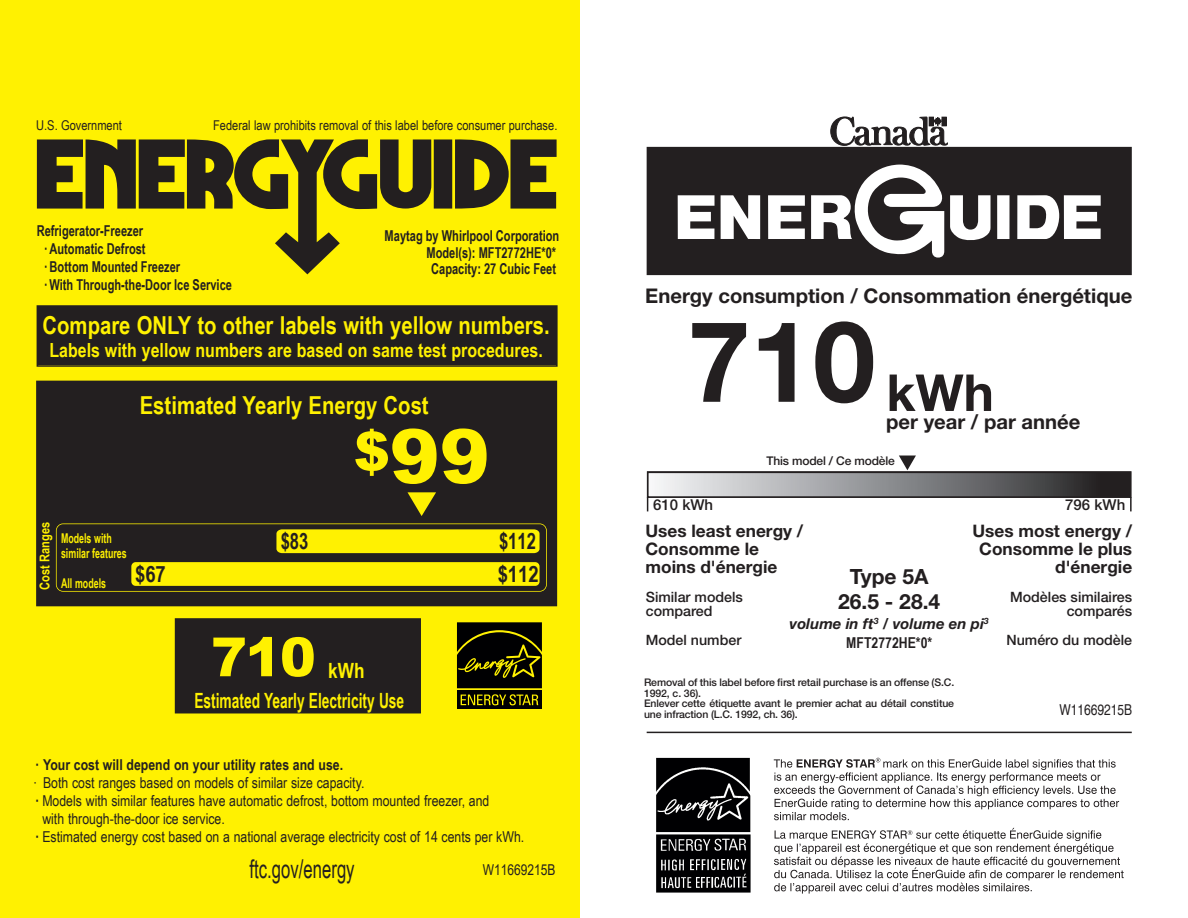
<style>
.page{position:relative;width:1188px;height:918px;background:#fff}
.page>*{position:absolute;margin:0;border:0;box-sizing:border-box;transform-origin:0 0}
.t1{font:700 112.5px "Helvetica Neue LT Std";color:#231f20}
.t2{font:900 75px "Arial";color:#fff101}
.t3{font:900 54px "Arial";color:#fff101}
.t4{font:700 51px "Helvetica Neue LT Std";color:#231f20}
.t5{font:25.5px "Arial Narrow";color:#231f20;scale:.8 1}
.t6{font:700 24.75px "Arial Narrow";color:#fff101}
.t7{font:700 22.5px "Arial Narrow";color:#231f20;scale:.9 1}
.t8{font:700 22.5px "Arial Narrow";color:#231f20}
.t9{font:700 21px "Arial Narrow";color:#fff101;scale:.8 1}
.t10{font:700 21px/25.2px "Helvetica Neue LT Std";color:#231f20;text-align:center}
.t11{font:700 21px "Arial Narrow";color:#fff101}
.t12{font:700 20.25px "Helvetica Neue LT Std";color:#231f20}
.t13{font:700 19.5px "Arial Narrow";color:#fff101}
.t14{font:700 17.25px/18px "Helvetica Neue LT Std";color:#231f20}
.t15{font:15px "Arial Narrow";color:#231f20}
.t16{font:700 15px/16.5px "Arial Narrow";color:#231f20;text-align:right;scale:.9 1}
.t17{font:700 15px "Arial Narrow";color:#231f20}
.t18{font:italic 700 15px "Helvetica Neue LT Std";color:#231f20}
.t19{font:500 15px "Helvetica Neue LT Std";color:#231f20}
.t20{font:15px "Arial";color:#231f20;scale:.8 1}
.t21{font:15px "Helvetica";color:#231f20;scale:.8 1}
.t22{font:500 14.25px/14.2px "Helvetica Neue LT Std";color:#231f20}
.t23{font:13.5px "Arial Narrow";color:#231f20}
.t24{font:700 13.5px/15px "Arial Narrow";color:#fff101;scale:.8 1}
.t25{font:700 13.5px "Arial Narrow";color:#fff101}
.t26{font:500 12px "Helvetica Neue LT Std";letter-spacing:-.015em;color:#231f20}
.t27{font:500 10.5px/10.5px "Helvetica Neue LT Std";letter-spacing:-.015em;color:#231f20}
.s1{font-weight:700}
</style>
<div class="page">
<div style="left:0;top:0;width:579px;height:918px;background:#fff101"></div>
<div style="left:176px;top:620px;width:243px;height:92px;background:#231f20"></div>
<div style="left:175px;top:618px;width:246px;height:95px;border:2px solid #231f20"></div>
<div style="left:38px;top:382px;width:518px;height:223px;background:#231f20"></div>
<div style="left:36px;top:381px;width:521px;height:225px;border:2px solid #231f20"></div>
<div style="left:38px;top:307px;width:518px;height:58px;background:#231f20"></div>
<div style="left:37px;top:305px;width:521px;height:62px;border:2px solid #231f20"></div>
<svg style="left:56px;top:523px;width:491px;height:69px"></svg>
<svg style="left:408px;top:492px;width:28px;height:24px"></svg>
<svg style="left:37px;top:139px;width:520px;height:135px"></svg>
<hr style="left:647px;top:732px;width:485px;height:1px;background:#231f20">
<svg style="left:831px;top:117px;width:117px;height:28px"></svg>
<div style="left:647px;top:148px;width:484px;height:126px;background:#231f20"></div>
<div style="left:647px;top:147px;width:485px;height:128px;border:2px solid #231f20"></div>
<div style="left:997px;top:195px;width:13px;height:44px;background:#fff"></div>
<svg style="left:721px;top:195px;width:39px;height:44px"></svg>
<svg style="left:678px;top:195px;width:37px;height:44px"></svg>
<svg style="left:768px;top:195px;width:37px;height:44px"></svg>
<svg style="left:1017px;top:195px;width:84px;height:44px"></svg>
<svg style="left:811px;top:165px;width:180px;height:93px"></svg>
<svg style="left:647px;top:456px;width:485px;height:55px"></svg>
<img style="left:656px;top:757px;width:95px;height:136px">
<svg style="left:774px;top:758px;width:345px;height:62px"></svg>
<svg style="left:774px;top:828px;width:350px;height:66px"></svg>
<div style="left:457px;top:690px;width:85px;height:19px;background:#000002"></div>
<svg style="left:457px;top:622px;width:85px;height:66px;background:#211f01"></svg>
<svg style="left:461px;top:694px;width:77px;height:11px"></svg>
<p class="t23" style="left:36px;top:118px;width:87px">U.S. Government</p>
<p class="t23" style="left:213px;top:118px;width:346px">Federal law prohibits removal of this label before consumer purchase.</p>
<p class="t16" style="left:37px;top:222px;width:120px">Refrigerator-Freezer</p>
<p class="t16" style="left:43px;top:239px;width:212px;line-height:18px;text-align:left">· Automatic Defrost<br>· Bottom Mounted Freezer<br>· With Through-the-Door Ice Service</p>
<p class="t16" style="left:385px;top:227px;width:196px">Maytag by Whirlpool Corporation<br>Model(s): MFT2772HE*0*<br>Capacity: 27 Cubic Feet</p>
<h3 class="t6" style="left:43px;top:307px;width:509px">Compare ONLY to other labels with yellow numbers.</h3>
<h3 class="t13" style="left:49px;top:335px;width:495px">Labels with yellow numbers are based on same test procedures.</h3>
<h3 class="t6" style="left:140px;top:386px;width:290px">Estimated Yearly Energy Cost</h3>
<h2 class="t2" style="left:354px;top:402px;width:137px"><sup>$</sup>99</h2>
<p class="t25" style="left:35px;top:590px;width:69px;rotate:-90deg">Cost Ranges</p>
<p class="t24" style="left:61px;top:530px;width:84px">Models with similar features</p>
<p class="t24" style="left:61px;top:575px;width:58px">All models</p>
<h3 class="t7" style="left:281px;top:524px;width:32px">$83</h3>
<h3 class="t7" style="left:499px;top:525px;width:43px">$112</h3>
<h3 class="t8" style="left:135px;top:557px;width:32px">$67</h3>
<h3 class="t8" style="left:498px;top:557px;width:43px">$112</h3>
<h3 class="t3" style="left:211px;top:618px;width:106px">710</h3>
<h3 class="t11" style="left:328px;top:655px;width:38px">kWh</h3>
<h3 class="t9" style="left:194px;top:684px;width:264px">Estimated Yearly Electricity Use</h3>
<p class="t17" style="left:34px;top:753px;width:311px">· Your cost will depend on your utility rates and use.</p>
<p class="t15" style="left:34px;top:774px;width:332px">· Both cost ranges based on models of similar size capacity.</p>
<p class="t15" style="left:34px;top:792px;width:457px"><span class="s1">·</span> Models with similar features have automatic defrost, bottom mounted freezer, and</p>
<p class="t15" style="left:42px;top:810px;width:184px">with through-the-door ice service.</p>
<p class="t15" style="left:34px;top:828px;width:492px"><span class="s1">·</span> Estimated energy cost based on a national average electricity cost of 14 cents per kWh.</p>
<h3 class="t5" style="left:250px;top:855px;width:133px">ftc.gov/energy</h3>
<p class="t20" style="left:483px;top:859px;width:92px">W11669215B</p>
<h3 class="t12" style="left:645px;top:283px;width:489px">Energy consumption / Consommation énergétique</h3>
<h1 class="t1" style="left:688px;top:292px;width:189px">710</h1>
<h3 class="t4" style="left:886px;top:361px;width:109px">kWh</h3>
<h3 class="t12" style="left:886px;top:409px;width:196px">per year / par année</h3>
<p class="t26" style="left:766px;top:454px;width:130px">This model / Ce modèle</p>
<p class="t19" style="left:653px;top:496px;width:62px">610 kWh</p>
<p class="t19" style="left:1065px;top:496px;width:62px">796 kWh</p>
<p class="t14" style="left:646px;top:521px;width:159px">Uses least energy /<br>Consomme le moins d'énergie</p>
<p class="t14" style="left:972px;top:521px;width:161px;text-align:right">Uses most energy /<br>Consomme le plus d'énergie</p>
<h3 class="t10" style="left:838px;top:563px;width:103px">Type 5A<br>26.5 - 28.4</h3>
<p class="t18" style="left:790px;top:614px;width:201px">volume in ft<sup>3</sup> / volume en pi<sup>3</sup></p>
<p class="t17" style="left:846px;top:632px;width:88px">MFT2772HE*0*</p>
<p class="t22" style="left:646px;top:590px;width:99px">Similar models compared</p>
<p class="t22" style="left:646px;top:633px;width:97px">Model number</p>
<p class="t22" style="left:1010px;top:590px;width:124px;text-align:right">Modèles similaires comparés</p>
<p class="t22" style="left:1007px;top:633px;width:127px">Numéro du modèle</p>
<p class="t27" style="left:644px;top:677px;width:312px">Removal of this label before first retail purchase is an offense (S.C.<br>1992, c. 36).<br>Enlever cette étiquette avant le premier achat au détail constitue une infraction (L.C. 1992, ch. 36).</p>
<p class="t21" style="left:1059px;top:701px;width:92px">W11669215B</p>
</div>
